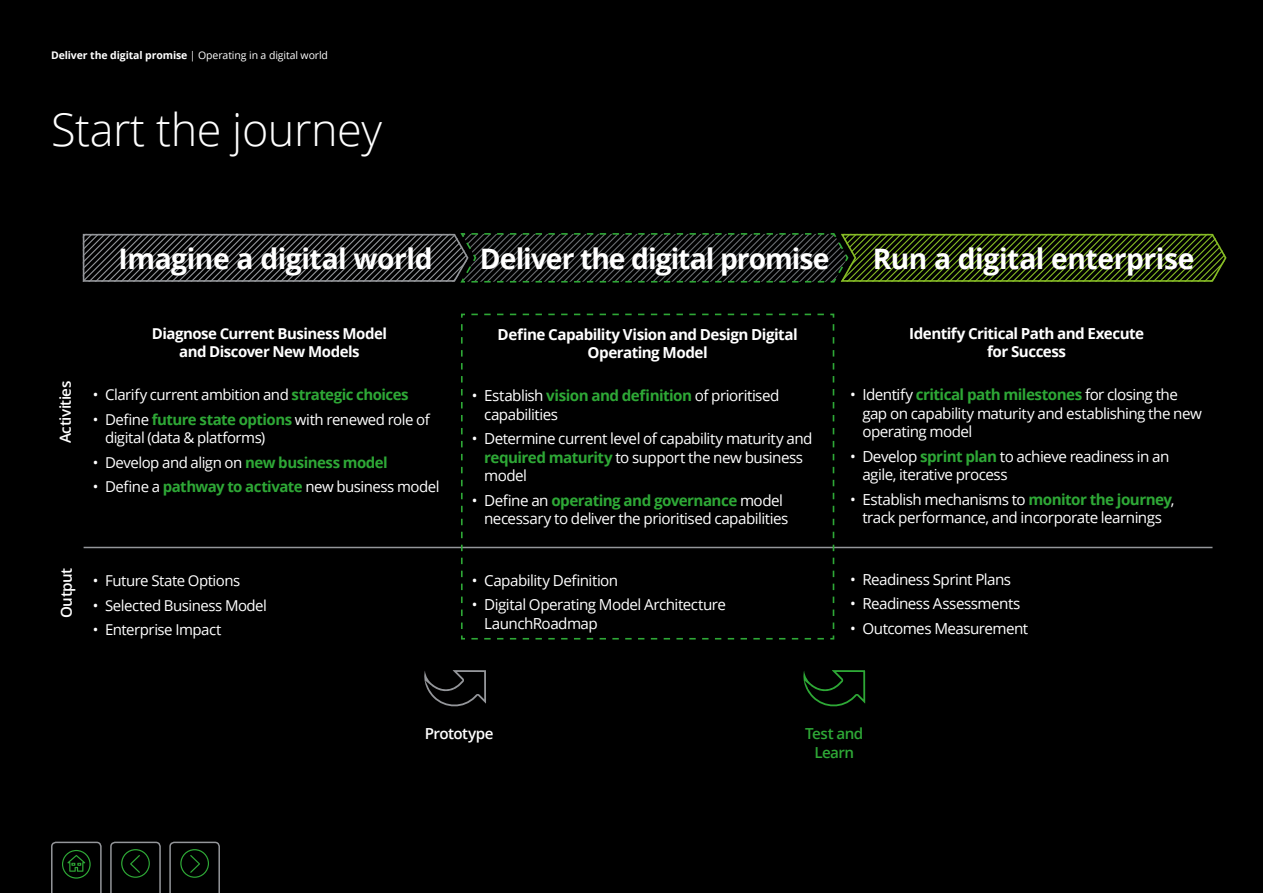
<style>
.page{position:relative;width:1263px;height:893px;background:#000}
.page>*{position:absolute;margin:0;border:0;box-sizing:border-box;transform-origin:0 0}
.t1{font:300 45px "Open Sans";letter-spacing:-.01em;color:#fff}
.t2{font:700 28.2px "Open Sans";letter-spacing:-.02em;color:#fff}
.t3{font:15.15px/18.5px "Open Sans";letter-spacing:-.035em;color:#fff}
.t4{font:700 15.15px/18.5px "Open Sans";letter-spacing:-.035em;color:#fff;text-align:center}
.t5{font:600 15.15px "Open Sans";letter-spacing:-.035em;color:#fff}
.t6{font:600 15.15px/18.5px "Open Sans";letter-spacing:-.03em;color:#2ea836;text-align:center}
.t7{font:15px/18.5px "Open Sans";letter-spacing:-.035em;color:#fff}
.t8{font:700 15px/18.5px "Open Sans";letter-spacing:-.03em;color:#fff;text-align:center}
.t9{font:10.5px "Open Sans";letter-spacing:-.01em;color:#fff}
.s1{font-weight:700}
.s2{font-weight:700;color:#2ea836}
</style>
<div class="page">
<svg style="left:424px;top:670px;width:62px;height:37px"></svg>
<svg style="left:803px;top:670px;width:63px;height:37px"></svg>
<svg style="left:82px;top:233px;width:1145px;height:50px"></svg>
<hr style="left:84px;top:547px;width:1128px;height:1px;background:#94969a">
<svg style="left:460px;top:313px;width:375px;height:327px"></svg>
<svg style="left:110px;top:842px;width:51px;height:51px"></svg>
<svg style="left:169px;top:842px;width:51px;height:51px"></svg>
<svg style="left:51px;top:841px;width:51px;height:52px"></svg>
<p class="t9" style="left:51px;top:48px;width:279px"><span class="s1">Deliver the digital promise</span> | Operating in a digital world</p>
<h1 class="t1" style="left:51px;top:99px;width:333px">Start the journey</h1>
<h2 class="t2" style="left:119px;top:238px;width:315px">Imagine a digital world</h2>
<h2 class="t2" style="left:480px;top:238px;width:351px">Deliver the digital promise</h2>
<h2 class="t2" style="left:873px;top:238px;width:323px">Run a digital enterprise</h2>
<p class="t5" style="left:55px;top:443px;width:64px;rotate:-90deg">Activities</p>
<p class="t8" style="left:152px;top:324px;width:237px">Diagnose Current Business Model and Discover New Models</p>
<p class="t7" style="left:93px;top:385px;width:317px">• Clarify current ambition and <span class="s2">strategic choices</span></p>
<p class="t7" style="left:105px;top:410px;width:326px;text-indent:-12px">• Define <span class="s2">future state options</span> with renewed role of digital (data &amp; platforms)</p>
<p class="t7" style="left:93px;top:453px;width:297px">• Develop and align on <span class="s2">new business model</span></p>
<p class="t7" style="left:93px;top:477px;width:348px">• Define a <span class="s2">pathway to activate</span> new business model</p>
<p class="t5" style="left:56px;top:618px;width:52px;rotate:-90deg">Output</p>
<p class="t7" style="left:93px;top:571px;width:149px">• Future State Options</p>
<p class="t7" style="left:93px;top:595px;width:176px">• Selected Business Model</p>
<p class="t7" style="left:93px;top:620px;width:130px">• Enterprise Impact</p>
<p class="t4" style="left:498px;top:324px;width:302px">Define Capability Vision and Design Digital<br>Operating Model</p>
<p class="t3" style="left:484px;top:386px;width:297px;text-indent:-12px">• Establish <span class="s2">vision and definition</span> of prioritised capabilities</p>
<p class="t3" style="left:484px;top:429px;width:330px;text-indent:-12px">• Determine current level of capability maturity and <span class="s2">required maturity</span> to support the new business model</p>
<p class="t3" style="left:484px;top:491px;width:306px;text-indent:-12px">• Define an <span class="s2">operating and governance</span> model necessary to deliver the prioritised capabilities</p>
<p class="t3" style="left:472px;top:570px;width:148px">• Capability Definition</p>
<p class="t3" style="left:484px;top:595px;width:243px;text-indent:-12px">• Digital Operating Model Architecture<br>LaunchRoadmap</p>
<p class="t4" style="left:909px;top:324px;width:237px">Identify Critical Path and Execute for Success</p>
<p class="t3" style="left:862px;top:385px;width:341px;text-indent:-12px">• Identify <span class="s2">critical path milestones</span> for closing the gap on capability maturity and establishing the new operating model</p>
<p class="t3" style="left:862px;top:447px;width:309px;text-indent:-12px">• Develop <span class="s2">sprint plan</span> to achieve readiness in an agile, iterative process</p>
<p class="t3" style="left:850px;top:490px;width:326px;text-align:center">• Establish mechanisms to <span class="s2">monitor the journey</span>, track performance, and incorporate learnings</p>
<p class="t3" style="left:850px;top:570px;width:163px">• Readiness Sprint Plans</p>
<p class="t3" style="left:850px;top:594px;width:172px">• Readiness Assessments</p>
<p class="t3" style="left:850px;top:619px;width:180px">• Outcomes Measurement</p>
<p class="t5" style="left:425px;top:723px;width:71px">Prototype</p>
<p class="t6" style="left:805px;top:724px;width:60px">Test and<br>Learn</p>
</div>
